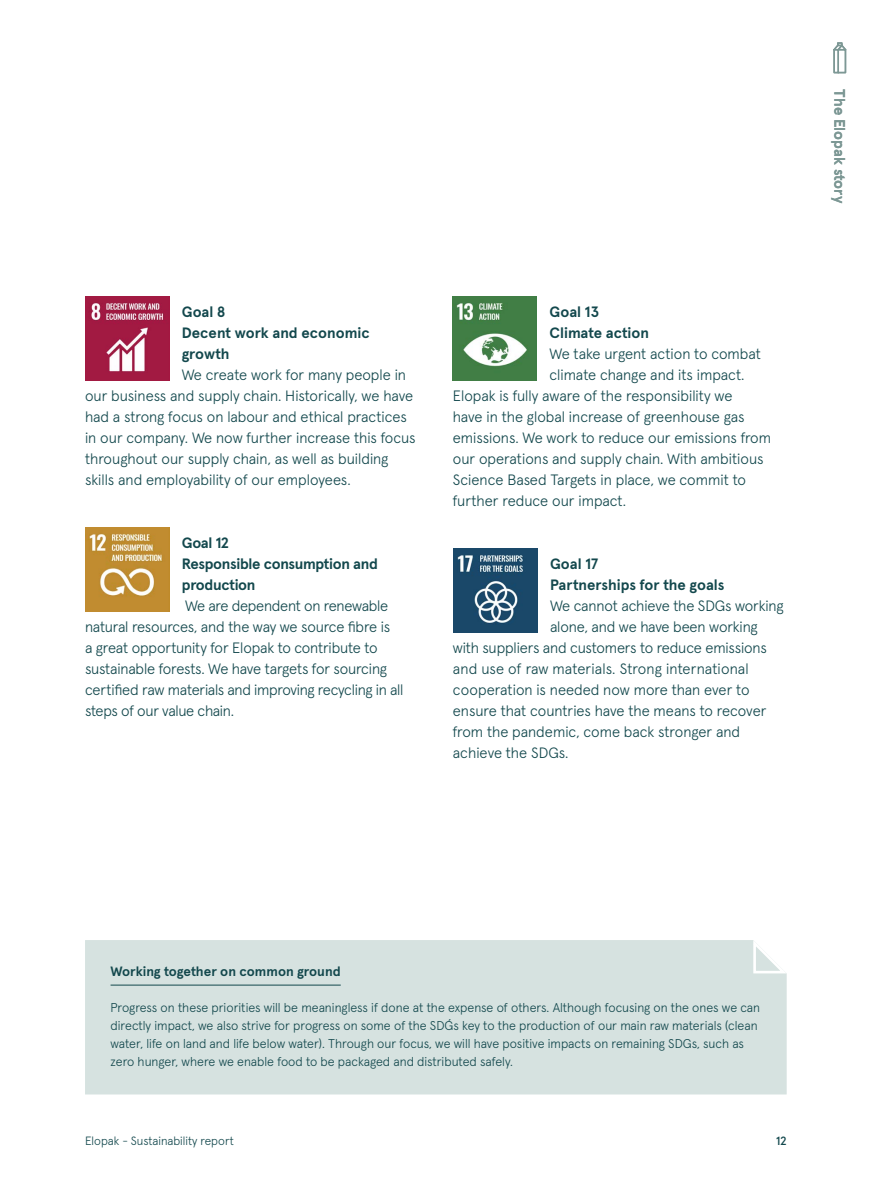
<style>
.page{position:relative;width:893px;height:1191px;background:#fff}
.page>*{position:absolute;margin:0;border:0;box-sizing:border-box;transform-origin:0 0}
.t1{font:300 15px/21px "Apercu Pro";letter-spacing:-.01em;color:#13484d}
.t2{font:700 15px/21px "Apercu Pro";letter-spacing:-.01em;color:#13484d}
.t3{font:700 15px "Apercu Pro";color:#7d9895}
.t4{font:700 13.5px "Apercu Pro";color:#13484d}
.t5{font:300 12.75px/18px "Apercu Pro";color:#13484d}
.t6{font:300 12px "Apercu Pro";color:#13484d}
.t7{font:500 12px "Apercu Pro";color:#13484d}
</style>
<div class="page">
<img style="left:85px;top:296px;width:84px;height:84px">
<img style="left:85px;top:527px;width:84px;height:84px">
<img style="left:453px;top:296px;width:84px;height:84px">
<img style="left:453px;top:548px;width:84px;height:84px">
<div style="left:85px;top:940px;width:702px;height:154px;background:#d6e2e0"></div>
<hr style="left:111px;top:984px;width:230px;height:1px;background:#13484d">
<svg style="left:751px;top:940px;width:36px;height:34px"></svg>
<svg style="left:833px;top:42px;width:14px;height:32px"></svg>
<p class="t2" style="left:182px;top:300px;width:189px">Goal 8<br>Decent work and economic growth</p>
<p class="t1" style="left:85px;top:363px;width:332px;text-indent:97px">We create work for many people in our business and supply chain. Historically, we have had a strong focus on labour and ethical practices in our company. We now further increase this focus throughout our supply chain, as well as building skills and employability of our employees.</p>
<p class="t2" style="left:182px;top:531px;width:198px">Goal 12<br>Responsible consumption and production</p>
<p class="t1" style="left:85px;top:594px;width:320px;text-indent:100px">We are dependent on renewable natural resources, and the way we source fibre is<br>a great opportunity for Elopak to contribute to sustainable forests. We have targets for sourcing certified raw materials and improving recycling in all steps of our value chain.</p>
<p class="t2" style="left:550px;top:300px;width:101px">Goal 13<br>Climate action</p>
<p class="t1" style="left:550px;top:342px;width:213px">We take urgent action to combat</p>
<p class="t1" style="left:550px;top:363px;width:196px">climate change and its impact.</p>
<p class="t1" style="left:453px;top:384px;width:281px">Elopak is fully aware of the responsibility we</p>
<p class="t1" style="left:453px;top:405px;width:293px">have in the global increase of greenhouse gas</p>
<p class="t1" style="left:453px;top:426px;width:320px">emissions. We work to reduce our emissions from</p>
<p class="t1" style="left:453px;top:447px;width:312px">our operations and supply chain. With ambitious</p>
<p class="t1" style="left:453px;top:468px;width:295px">Science Based Targets in place, we commit to</p>
<p class="t1" style="left:453px;top:489px;width:175px">further reduce our impact.</p>
<p class="t2" style="left:550px;top:552px;width:176px">Goal 17<br>Partnerships for the goals</p>
<p class="t1" style="left:550px;top:594px;width:235px">We cannot achieve the SDGs working</p>
<p class="t1" style="left:550px;top:615px;width:209px">alone, and we have been working</p>
<p class="t1" style="left:453px;top:636px;width:315px">with suppliers and customers to reduce emissions</p>
<p class="t1" style="left:453px;top:657px;width:297px">and use of raw materials. Strong international</p>
<p class="t1" style="left:453px;top:678px;width:298px">cooperation is needed now more than ever to</p>
<p class="t1" style="left:453px;top:699px;width:315px">ensure that countries have the means to recover</p>
<p class="t1" style="left:453px;top:720px;width:289px">from the pandemic, come back stronger and</p>
<p class="t1" style="left:453px;top:741px;width:117px">achieve the SDGs.</p>
<p class="t3" style="left:851px;top:89px;width:116px;rotate:90deg">The Elopak story</p>
<p class="t4" style="left:111px;top:961px;width:232px">Working together on common ground</p>
<p class="t5" style="left:111px;top:997px;width:651px">Progress on these priorities will be meaningless if done at the expense of others. Although focusing on the ones we can directly impact, we also strive for progress on some of the SDǴs key to the production of our main raw materials (clean water, life on land and life below water). Through our focus, we will have positive impacts on remaining SDGs, such as zero hunger, where we enable food to be packaged and distributed safely.</p>
<p class="t6" style="left:85px;top:1131px;width:150px">Elopak - Sustainability report</p>
<p class="t7" style="left:776px;top:1131px;width:12px">12</p>
</div>
